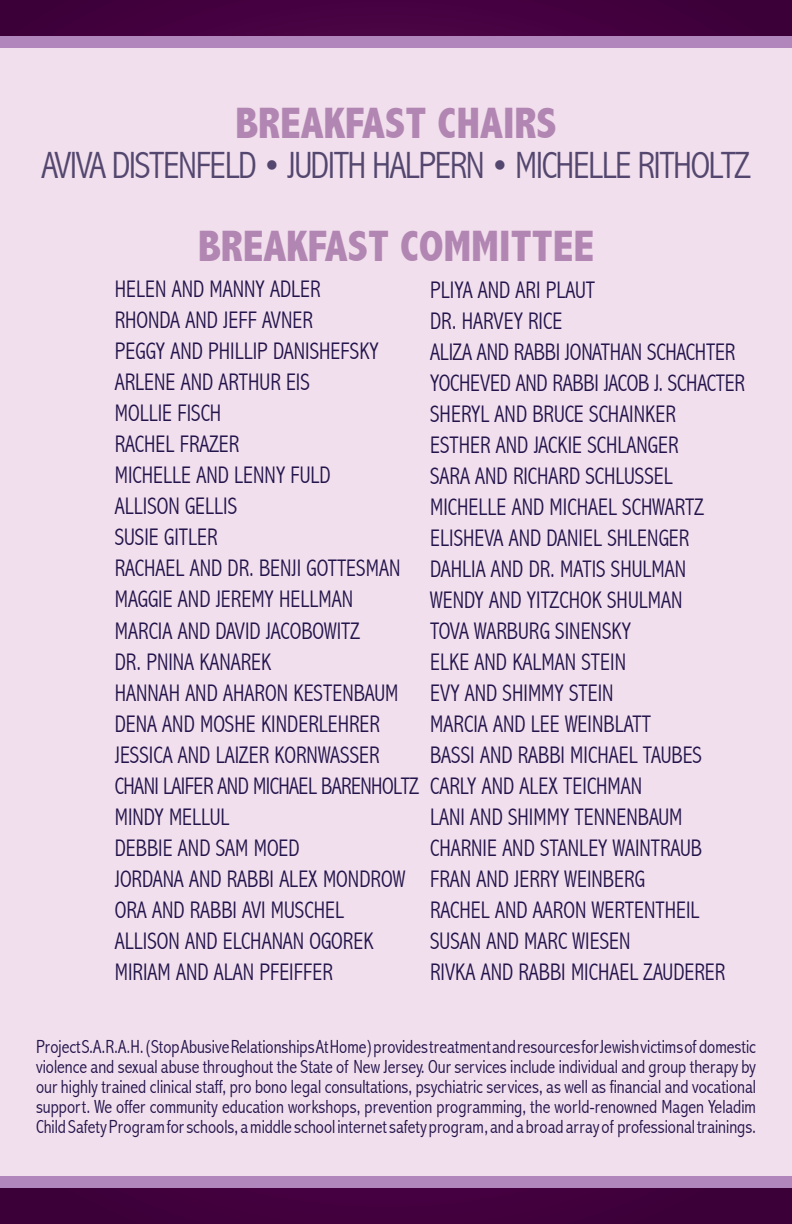
<style>
.page{position:relative;width:792px;height:1224px;background:#42003d}
.page>*{position:absolute;margin:0;border:0;box-sizing:border-box;transform-origin:0 0}
.t1{font:800 condensed 44px "Abadi";color:#b286b2}
.t2{font:300 condensed 38px "Abadi";letter-spacing:-.04em;color:#53476f}
.t3{font:300 condensed 24px/31px "Abadi";color:#23154c;scale:.95 1}
.t4{font:300 condensed 19px/20px "Abadi";color:#23154c;text-align:justify}
</style>
<div class="page">
<div style="left:0;top:36px;width:792px;height:1152px;background:#f2dfed"></div>
<h1 class="t1" style="left:235px;top:98px;width:323px">BREAKFAST CHAIRS</h1>
<h2 class="t2" style="left:41px;top:144px;width:711px">AVIVA DISTENFELD • JUDITH HALPERN • MICHELLE RITHOLTZ</h2>
<h1 class="t1" style="left:198px;top:220px;width:398px">BREAKFAST COMMITTEE</h1>
<p class="t3" style="left:115px;top:274px;width:322px">HELEN AND MANNY ADLER<br>RHONDA AND JEFF AVNER<br>PEGGY AND PHILLIP DANISHEFSKY<br>ARLENE AND ARTHUR EIS<br>MOLLIE FISCH<br>RACHEL FRAZER<br>MICHELLE AND LENNY FULD<br>ALLISON GELLIS<br>SUSIE GITLER<br>RACHAEL AND DR. BENJI GOTTESMAN<br>MAGGIE AND JEREMY HELLMAN<br>MARCIA AND DAVID JACOBOWITZ<br>DR. PNINA KANAREK<br>HANNAH AND AHARON KESTENBAUM<br>DENA AND MOSHE KINDERLEHRER<br>JESSICA AND LAIZER KORNWASSER<br>CHANI LAIFER AND MICHAEL BARENHOLTZ<br>MINDY MELLUL<br>DEBBIE AND SAM MOED<br>JORDANA AND RABBI ALEX MONDROW<br>ORA AND RABBI AVI MUSCHEL<br>ALLISON AND ELCHANAN OGOREK<br>MIRIAM AND ALAN PFEIFFER</p>
<p class="t3" style="left:430px;top:274px;width:333px">PLIYA AND ARI PLAUT<br>DR. HARVEY RICE<br>ALIZA AND RABBI JONATHAN SCHACHTER<br>YOCHEVED AND RABBI JACOB J. SCHACTER<br>SHERYL AND BRUCE SCHAINKER<br>ESTHER AND JACKIE SCHLANGER<br>SARA AND RICHARD SCHLUSSEL<br>MICHELLE AND MICHAEL SCHWARTZ<br>ELISHEVA AND DANIEL SHLENGER<br>DAHLIA AND DR. MATIS SHULMAN<br>WENDY AND YITZCHOK SHULMAN<br>TOVA WARBURG SINENSKY<br>ELKE AND KALMAN STEIN<br>EVY AND SHIMMY STEIN<br>MARCIA AND LEE WEINBLATT<br>BASSI AND RABBI MICHAEL TAUBES<br>CARLY AND ALEX TEICHMAN<br>LANI AND SHIMMY TENNENBAUM<br>CHARNIE AND STANLEY WAINTRAUB<br>FRAN AND JERRY WEINBERG<br>RACHEL AND AARON WERTENTHEIL<br>SUSAN AND MARC WIESEN<br>RIVKA AND RABBI MICHAEL ZAUDERER</p>
<p class="t4" style="left:36px;top:1037px;width:722px">Project S.A.R.A.H. (Stop Abusive Relationships At Home) provides treatment and resources for Jewish victims of domestic violence and sexual abuse throughout the State of New Jersey. Our services include individual and group therapy by our highly trained clinical staff, pro bono legal consultations, psychiatric services, as well as financial and vocational support. We offer community education workshops, prevention programming, the world-renowned Magen Yeladim Child Safety Program for schools, a middle school internet safety program, and a broad array of professional trainings.</p>
</div>
